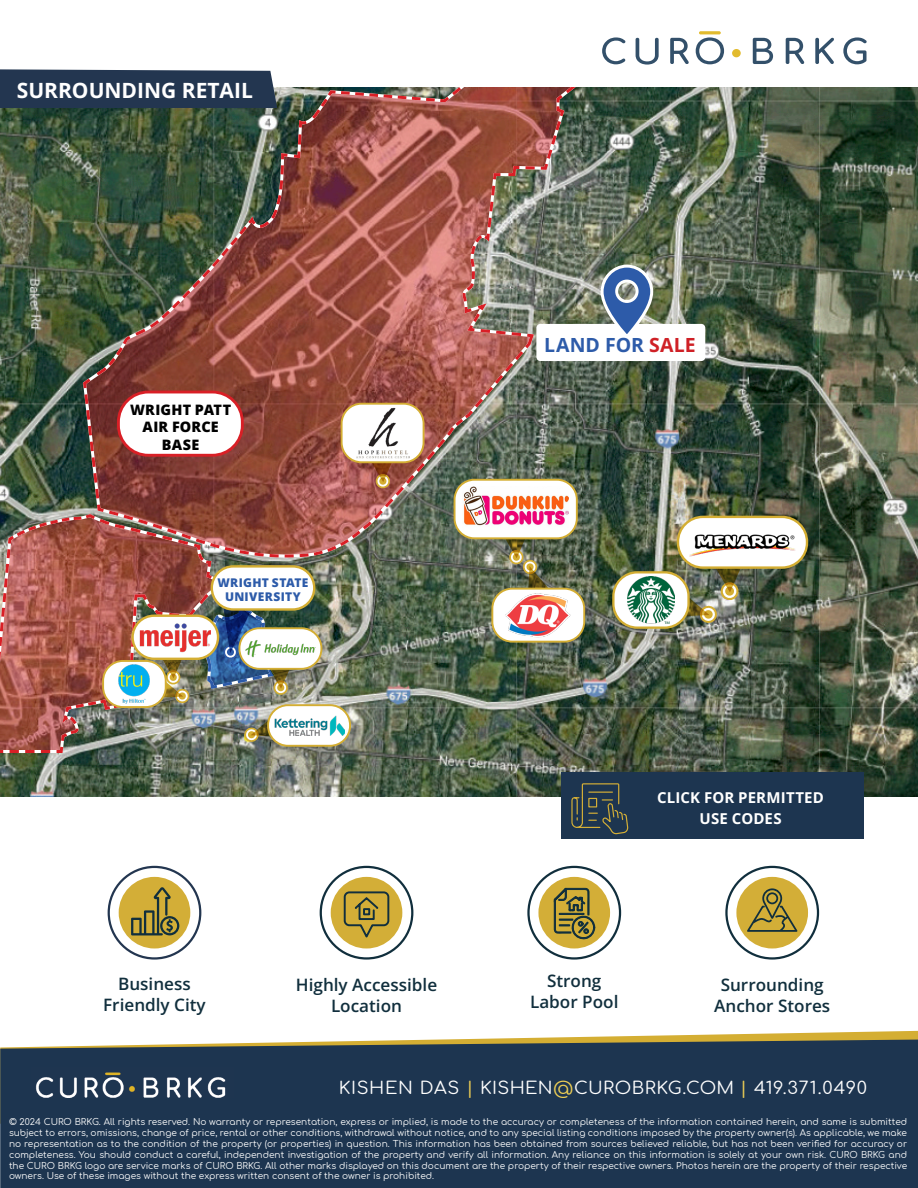
<style>
.page{position:relative;width:918px;height:1188px;background:#fff}
.page>*{position:absolute;margin:0;border:0;box-sizing:border-box;transform-origin:0 0}
.t1{font:700 21px "Open Sans";color:#fff}
.t2{font:700 19.5px "Open Sans";letter-spacing:.005em;color:#2d5ba9}
.t3{font:600 17.1px/20.5px "Open Sans";color:#112f3d;text-align:center}
.t4{font:17.1px "Comfortaa";letter-spacing:.025em;color:#fff;scale:1.05 1}
.cover_title{font:700 15px "Open Sans";letter-spacing:.01em;color:#fff}
.cover_title-2{font:800 14.4px/17.2px "Open Sans";letter-spacing:.015em;color:#000;text-align:center}
.cover_title-3{font:800 12px "Open Sans";letter-spacing:.025em;color:#2d5ba9}
.Paragraph_Style_1{font:9px/10.8px "Comfortaa";color:#fff;text-align:justify}
.s1{color:#cf2026}
.s2{color:#eecf55}
</style>
<div class="page">
<img style="left:0;top:87px;width:918px;height:710px">
<img style="left:82px;top:87px;width:508px;height:475px">
<svg style="left:0;top:474px;width:222px;height:40px;background:#654c3f"></svg>
<svg style="left:96px;top:508px;width:201px;height:51px;background:#934f41"></svg>
<img style="left:0;top:514px;width:222px;height:240px">
<div style="left:133px;top:616px;width:85px;height:43px;background:#fff;border-radius:22px"></div>
<img style="left:139px;top:622px;width:61px;height:31px">
<div style="left:131px;top:615px;width:88px;height:45px;border:2px solid #d4ae33;border-radius:22px"></div>
<div style="left:212px;top:566px;width:102px;height:43px;background:#fff;border-radius:22px"></div>
<div style="left:211px;top:565px;width:104px;height:46px;border:2px solid #d4ae33;border-radius:22px"></div>
<div style="left:118px;top:392px;width:124px;height:63px;background:#fff;border-radius:30px"></div>
<div style="left:117px;top:391px;width:127px;height:66px;border:3px solid #d91f26;border-radius:30px"></div>
<svg style="left:602px;top:37px;width:23px;height:27px"></svg>
<svg style="left:636px;top:38px;width:23px;height:27px"></svg>
<svg style="left:670px;top:38px;width:19px;height:26px"></svg>
<svg style="left:696px;top:37px;width:28px;height:27px"></svg>
<svg style="left:753px;top:38px;width:20px;height:26px"></svg>
<svg style="left:786px;top:38px;width:18px;height:26px"></svg>
<svg style="left:815px;top:38px;width:19px;height:26px"></svg>
<svg style="left:843px;top:37px;width:24px;height:27px"></svg>
<svg style="left:732px;top:49px;width:9px;height:8px"></svg>
<hr style="left:699px;top:31px;width:22px;height:3px;background:#e0b51a;border-radius:2px">
<svg style="left:417px;top:1031px;width:501px;height:9px"></svg>
<div style="left:0;top:1040px;width:918px;height:148px;background:#1d3550"></div>
<img style="left:32px;top:1067px;width:202px;height:30px">
<div style="left:725px;top:866px;width:94px;height:94px;border:2px solid #112f3d;border-radius:50%"></div>
<div style="left:736px;top:877px;width:72px;height:72px;background:#d3ae37;border-radius:50%"></div>
<svg style="left:747px;top:888px;width:50px;height:44px"></svg>
<div style="left:527px;top:866px;width:94px;height:94px;border:2px solid #112f3d;border-radius:50%"></div>
<div style="left:538px;top:877px;width:72px;height:72px;background:#d3ae37;border-radius:50%"></div>
<svg style="left:553px;top:887px;width:42px;height:67px"></svg>
<div style="left:320px;top:866px;width:93px;height:94px;border:2px solid #112f3d;border-radius:50%"></div>
<div style="left:331px;top:877px;width:71px;height:72px;background:#d3ae37;border-radius:50%"></div>
<svg style="left:343px;top:891px;width:47px;height:50px"></svg>
<div style="left:108px;top:866px;width:93px;height:94px;border:2px solid #233650;border-radius:50%"></div>
<div style="left:119px;top:877px;width:71px;height:72px;background:#d3ae37;border-radius:50%"></div>
<svg style="left:131px;top:887px;width:48px;height:48px"></svg>
<div style="left:536px;top:324px;width:169px;height:37px;background:#fff;border-radius:4px"></div>
<svg style="left:599px;top:263px;width:56px;height:71px"></svg>
<div style="left:562px;top:773px;width:302px;height:66px;background:#1d3550"></div>
<svg style="left:571px;top:783px;width:57px;height:52px"></svg>
<svg style="left:243px;top:708px;width:34px;height:35px"></svg>
<svg style="left:146px;top:650px;width:44px;height:54px"></svg>
<div style="left:268px;top:705px;width:82px;height:41px;background:#fff;border-radius:20px"></div>
<div style="left:267px;top:704px;width:84px;height:43px;border:2px solid #d4ae33;border-radius:20px"></div>
<img style="left:274px;top:715px;width:71px;height:21px">
<div style="left:492px;top:589px;width:92px;height:53px;background:#fff;border-radius:20px"></div>
<div style="left:491px;top:588px;width:94px;height:55px;border:2px solid #d4ae33;border-radius:20px"></div>
<img style="left:503px;top:596px;width:68px;height:44px">
<svg style="left:103px;top:661px;width:63px;height:46px"></svg>
<div style="left:102px;top:660px;width:65px;height:48px;border:2px solid #d4ae33;border-radius:20px"></div>
<img style="left:107px;top:661px;width:54px;height:46px">
<svg style="left:613px;top:572px;width:76px;height:56px"></svg>
<div style="left:612px;top:571px;width:78px;height:58px;border:2px solid #d4ae33;border-radius:24px"></div>
<img style="left:627px;top:576px;width:38px;height:48px">
<img style="left:200px;top:600px;width:93px;height:96px">
<div style="left:239px;top:628px;width:82px;height:41px;background:#fff;border-radius:20px"></div>
<div style="left:239px;top:627px;width:83px;height:43px;border:2px solid #d4ae33;border-radius:20px"></div>
<img style="left:246px;top:634px;width:70px;height:29px">
<div style="left:455px;top:480px;width:122px;height:58px;background:#fff;border-radius:20px"></div>
<div style="left:454px;top:479px;width:124px;height:60px;border:2px solid #d4ae33;border-radius:20px"></div>
<img style="left:557px;top:495px;width:12px;height:30px">
<img style="left:665px;top:557px;width:80px;height:67px">
<div style="left:678px;top:517px;width:129px;height:51px;background:#fff;border-radius:25px"></div>
<div style="left:677px;top:516px;width:131px;height:53px;border:2px solid #d4ae33;border-radius:25px"></div>
<img style="left:686px;top:534px;width:113px;height:28px">
<img style="left:308px;top:348px;width:249px;height:255px">
<div style="left:342px;top:404px;width:82px;height:58px;background:#fff;border-radius:20px"></div>
<div style="left:341px;top:403px;width:84px;height:60px;border:2px solid #d4ae33;border-radius:20px"></div>
<img style="left:356px;top:407px;width:54px;height:52px">
<div style="left:0;top:69px;width:277px;height:39px;background:#233650"></div>
<p class="t1" style="left:17px;top:76px;width:238px">SURROUNDING RETAIL</p>
<p class="cover_title-2" style="left:130px;top:401px;width:103px">WRIGHT PATT</p>
<p class="cover_title-2" style="left:143px;top:418px;width:78px">AIR FORCE<br>BASE</p>
<p class="cover_title-3" style="left:217px;top:574px;width:92px">WRIGHT STATE</p>
<p class="cover_title-3" style="left:225px;top:588px;width:77px">UNIVERSITY</p>
<p class="t3" style="left:118px;top:973px;width:74px">Business</p>
<p class="t3" style="left:103px;top:994px;width:104px">Friendly City</p>
<p class="t3" style="left:296px;top:974px;width:143px">Highly Accessible</p>
<p class="t3" style="left:331px;top:995px;width:73px">Location</p>
<p class="t2" style="left:544px;top:331px;width:153px">LAND FOR <span class="s1">SALE</span></p>
<p class="cover_title" style="left:657px;top:787px;width:168px">CLICK FOR PERMITTED</p>
<p class="cover_title" style="left:700px;top:808px;width:84px">USE CODES</p>
<p class="t3" style="left:547px;top:970px;width:56px">Strong</p>
<p class="t3" style="left:530px;top:991px;width:90px">Labor Pool</p>
<p class="t3" style="left:714px;top:974px;width:118px">Surrounding<br>Anchor Stores</p>
<p class="t4" style="left:339px;top:1072px;width:505px">KISHEN DAS <span class="s2">|</span> KISHEN<span class="s2">@</span>CUROBRKG.COM <span class="s2">|</span> 419.371.0490</p>
<p class="Paragraph_Style_1" style="left:9px;top:1116px;width:900px">© 2024 CURO BRKG. All rights reserved. No warranty or representation, express or implied, is made to the accuracy or completeness of the information contained herein, and same is submitted subject to errors, omissions, change of price, rental or other conditions, withdrawal without notice, and to any special listing conditions imposed by the property owner(s). As applicable, we make no representation as to the condition of the property (or properties) in question. This information has been obtained from sources believed reliable, but has not been verified for accuracy or completeness. You should conduct a careful, independent investigation of the property and verify all information. Any reliance on this information is solely at your own risk. CURO BRKG and the CURO BRKG logo are service marks of CURO BRKG. All other marks displayed on this document are the property of their respective owners. Photos herein are the property of their respective owners. Use of these images without the express written consent of the owner is prohibited.</p>
</div>
